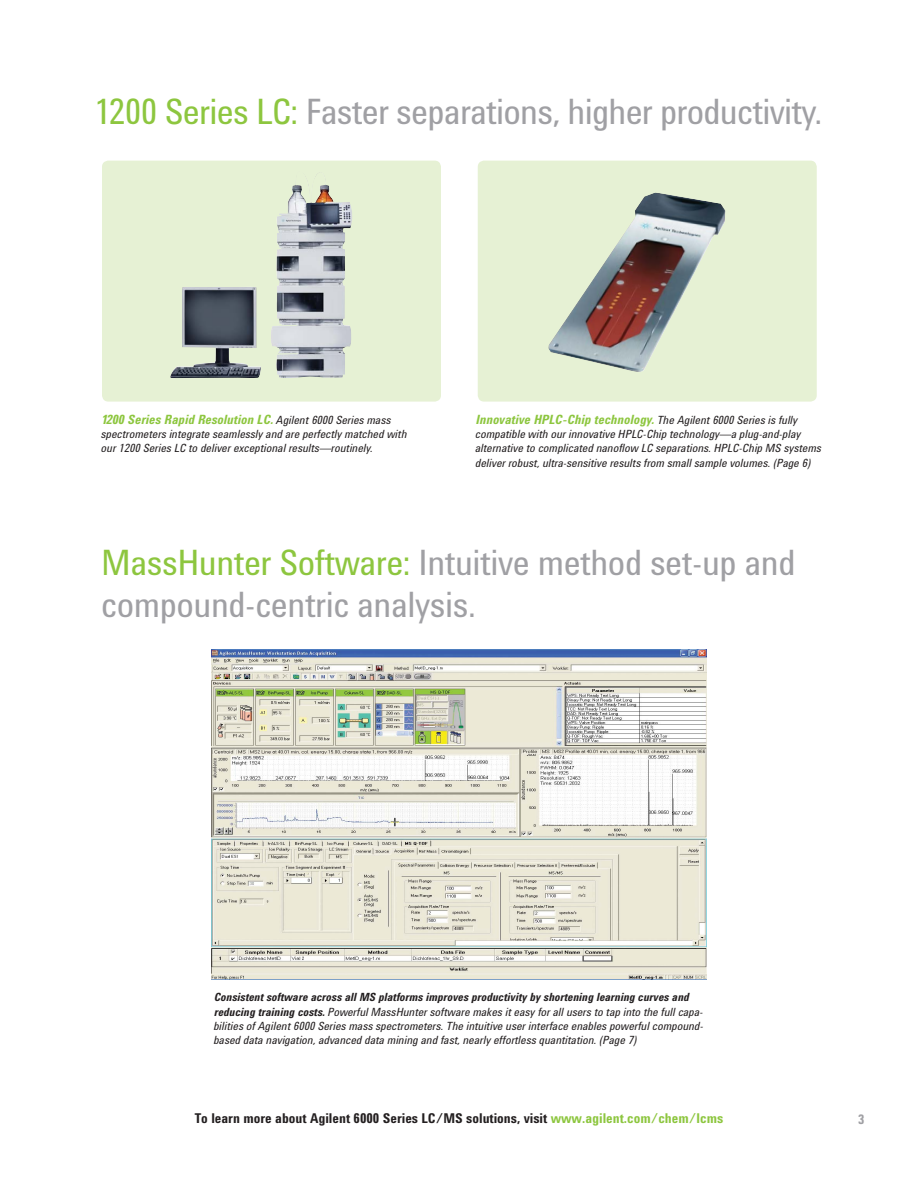
<style>
.page{position:relative;width:918px;height:1188px;background:#fff}
.page>*{position:absolute;margin:0;border:0;box-sizing:border-box;transform-origin:0 0}
.t1{font:36px/42px "Agilent Cond";letter-spacing:-.01em;color:#a0a0a4}
.t2{font:700 13.8px "Agilent Cond";color:#231f20}
.t3{font:700 13.5px "Agilent Cond";color:#a0a0a4}
.t4{font:italic 700 13.2px "Agilent Cond";color:#8dc63f}
.t5{font:italic 11.7px/14.2px "Agilent Cond";color:#231f20}
.s1{color:#8dc63f}
.s2{font-weight:400;font-size:11.7px;color:#231f20}
.s3{font-weight:700}
</style>
<div class="page">
<div style="left:102px;top:161px;width:339px;height:241px;background:#e6f1d4;border-radius:6px"></div>
<div style="left:478px;top:161px;width:339px;height:241px;background:#e6f1d4;border-radius:6px"></div>
<img style="left:170px;top:174px;width:182px;height:204px">
<img style="left:211px;top:650px;width:496px;height:330px">
<img style="left:548px;top:192px;width:178px;height:180px">
<h1 class="t1" style="left:95px;top:94px;width:729px"><span class="s1">1200 Series LC:</span> Faster separations, higher productivity.</h1>
<p class="t4" style="left:101px;top:414px;width:291px">1200 Series Rapid Resolution LC. <span class="s2">Agilent 6000 Series mass</span></p>
<p class="t5" style="left:101px;top:428px;width:307px">spectrometers integrate seamlessly and are perfectly matched with our 1200 Series LC to deliver exceptional results—routinely.</p>
<p class="t4" style="left:476px;top:414px;width:324px">Innovative HPLC-Chip technology. <span class="s2">The Agilent 6000 Series is fully</span></p>
<p class="t5" style="left:476px;top:428px;width:348px">compatible with our innovative HPLC-Chip technology—a plug-and-play alternative to complicated nanoflow LC separations. HPLC-Chip MS systems deliver robust, ultra-sensitive results from small sample volumes. (Page 6)</p>
<h1 class="t1" style="left:101px;top:545px;width:696px"><span class="s1">MassHunter Software:</span> Intuitive method set-up and compound-centric analysis.</h1>
<p class="t5" style="left:214px;top:991px;width:491px"><span class="s3">Consistent software across all MS platforms improves productivity by shortening learning curves and reducing training costs.</span> Powerful MassHunter software makes it easy for all users to tap into the full capa&shy;bilities of Agilent 6000 Series mass spectrometers. The intuitive user interface enables powerful compound&shy;based data navigation, advanced data mining and fast, nearly effortless quantitation. (Page 7)</p>
<p class="t2" style="left:195px;top:1113px;width:530px">To learn more about Agilent 6000 Series LC/MS solutions, visit <span class="s1">www.agilent.com/chem/lcms</span></p>
<p class="t3" style="left:858px;top:1114px;width:8px">3</p>
</div>
